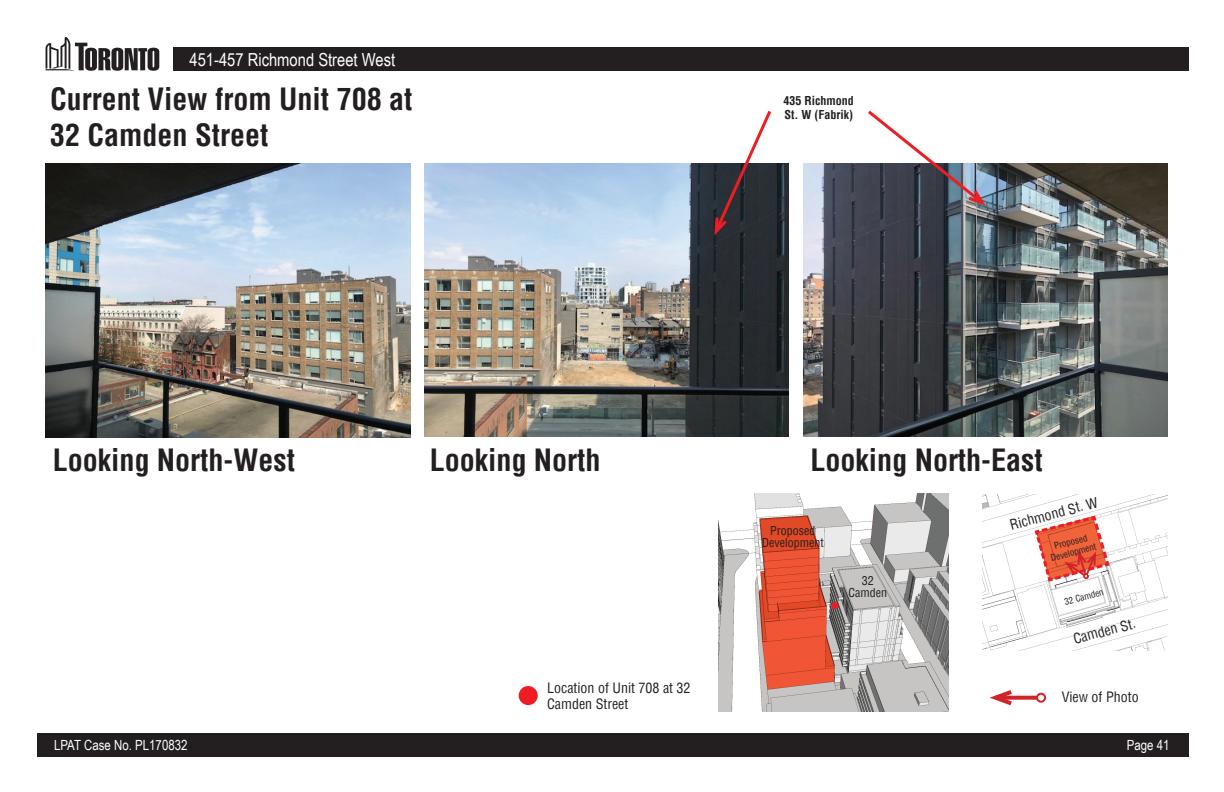
<style>
.page{position:relative;width:1224px;height:792px;background:#fff}
.page>*{position:absolute;margin:0;border:0;box-sizing:border-box;transform-origin:0 0}
.t1{font:700 condensed 30px/36px "Helvetica";color:#231f20}
.t2{font:18px "Arial Narrow";color:#fff}
.t3{font:condensed 14px/16.8px "Helvetica";color:#231f20}
.t4{font:14px "Arial Narrow";color:#fff}
.t5{font:condensed 12px/12px "Helvetica";color:#231f20;text-align:center}
.t6{font:700 condensed 12px/14.4px "Helvetica";color:#231f20}
.t7{font:condensed 9px/10.8px "Helvetica";color:#231f20;text-align:center}
</style>
<div class="page">
<div style="left:173px;top:47px;width:1016px;height:24px;background:#231f20"></div>
<svg style="left:46px;top:37px;width:113px;height:34px"></svg>
<div style="left:37px;top:733px;width:1152px;height:24px;background:#231f20"></div>
<img style="left:425px;top:164px;width:364px;height:273px">
<img style="left:803px;top:164px;width:365px;height:273px">
<img style="left:45px;top:164px;width:365px;height:274px">
<img style="left:718px;top:493px;width:231px;height:218px">
<div style="left:831px;top:602px;width:7px;height:7px;background:#ee1d23;border-radius:50%"></div>
<div style="left:519px;top:686px;width:19px;height:19px;background:#ee1d23;border-radius:50%"></div>
<img style="left:983px;top:495px;width:185px;height:156px">
<svg style="left:1016px;top:696px;width:20px;height:4px"></svg>
<div style="left:1036px;top:693px;width:10px;height:10px;border:2px solid #d1232a;border-radius:50%"></div>
<svg style="left:989px;top:690px;width:27px;height:16px"></svg>
<svg style="left:1033px;top:514px;width:79px;height:70px"></svg>
<svg style="left:712px;top:110px;width:62px;height:129px"></svg>
<svg style="left:865px;top:110px;width:124px;height:98px"></svg>
<p class="t2" style="left:190px;top:46px;width:207px">451-457 Richmond Street West</p>
<p class="t1" style="left:50px;top:81px;width:364px">Current View from Unit 708 at<br>32 Camden Street</p>
<p class="t6" style="left:784px;top:93px;width:72px">435 Richmond<br>St. W (Fabrik)</p>
<p class="t1" style="left:53px;top:442px;width:244px">Looking North-West</p>
<p class="t1" style="left:430px;top:442px;width:172px">Looking North</p>
<p class="t1" style="left:811px;top:442px;width:234px">Looking North-East</p>
<p class="t3" style="left:1008px;top:517px;width:92px;rotate:-15deg">Richmond St. W</p>
<p class="t5" style="left:762px;top:525px;width:63px">Proposed<br>Development</p>
<p class="t7" style="left:1047px;top:542px;width:48px;rotate:-15deg">Proposed<br>Development</p>
<p class="t7" style="left:1063px;top:597px;width:42px;rotate:-15deg">32 Camden</p>
<p class="t5" style="left:848px;top:575px;width:40px">32<br>Camden</p>
<p class="t3" style="left:547px;top:679px;width:145px">Location of Unit 708 at 32<br>Camden Street</p>
<p class="t3" style="left:1071px;top:631px;width:65px;rotate:-15deg">Camden St.</p>
<p class="t3" style="left:1062px;top:689px;width:79px">View of Photo</p>
<p class="t4" style="left:54px;top:735px;width:135px">LPAT Case No. PL170832</p>
<p class="t4" style="left:1127px;top:735px;width:44px">Page 41</p>
</div>
